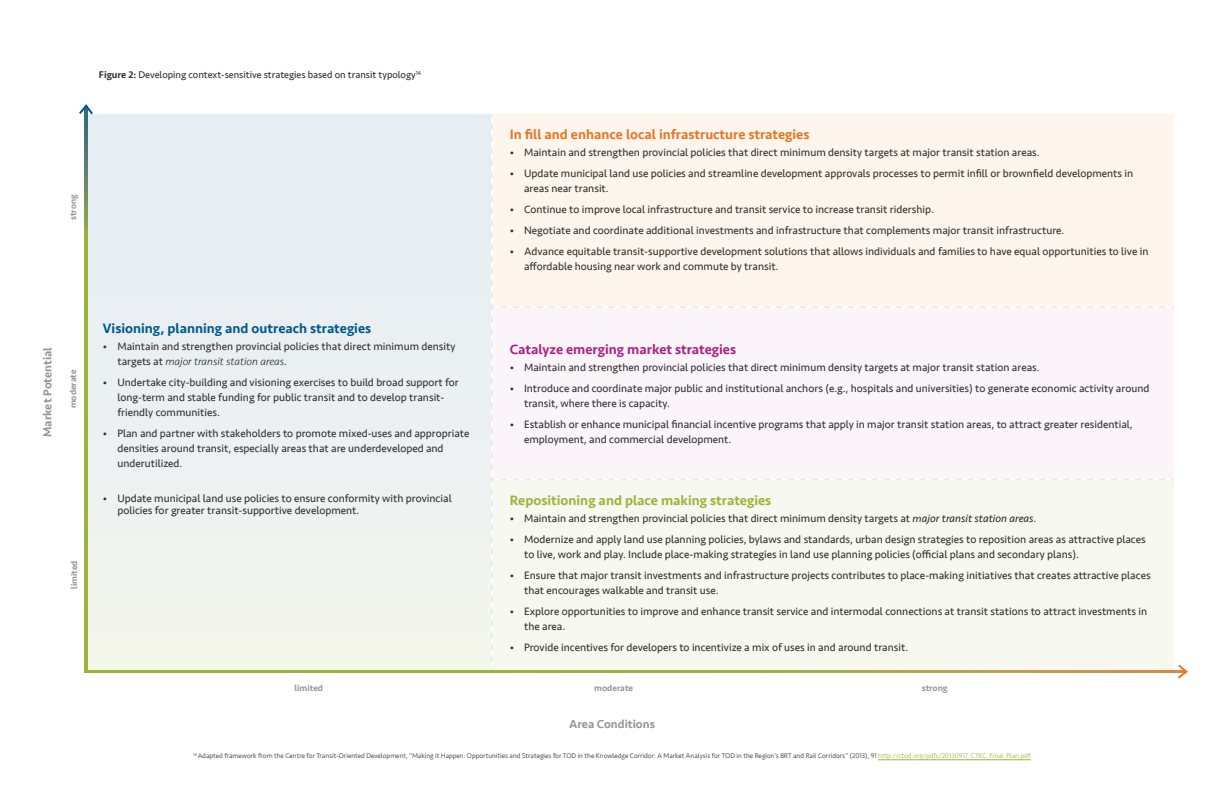
<style>
.page{position:relative;width:1224px;height:792px;background:#fff}
.page>*{position:absolute;margin:0;border:0;box-sizing:border-box;transform-origin:0 0}
.t1{font:500 14px "Seravek";color:#e77525}
.t2{font:500 14px "Seravek";color:#00578a}
.t3{font:500 14px "Seravek";color:#9cb33b}
.t4{font:500 14px "Seravek";color:#aa2185}
.t5{font:500 12px "Seravek";color:#939598}
.t6{font:11px/15px "Seravek";color:#2e2e2e}
.t7{font:10px "Seravek";color:#2e2e2e}
.t8{font:500 9px "Seravek";color:#939598}
.t9{font:300 7px "Seravek";color:#2e2e2e}
.s1{font-weight:500}
.s2{font-weight:300;font-style:italic}
.s3{font-style:italic}
.s4{color:#9cb33b}
</style>
<div class="page">
<div style="left:87px;top:114px;width:405px;height:556px;background:#ebf0f2"></div>
<div style="left:492px;top:307px;width:682px;height:172px;background:#fbf4f9"></div>
<div style="left:492px;top:114px;width:682px;height:193px;background:#fef5ed"></div>
<div style="left:492px;top:479px;width:682px;height:193px;background:#f7f8f0"></div>
<hr style="left:492px;top:306px;width:682px;height:2px;background:#fff">
<hr style="left:492px;top:479px;width:682px;height:1px;background:#fff">
<hr style="left:491px;top:114px;width:1px;height:193px;background:#fff">
<hr style="left:491px;top:307px;width:1px;height:173px;background:#fff">
<hr style="left:491px;top:480px;width:1px;height:191px;background:#fff">
<svg style="left:501px;top:306px;width:673px;height:2px"></svg>
<svg style="left:501px;top:479px;width:673px;height:1px"></svg>
<svg style="left:491px;top:114px;width:1px;height:184px"></svg>
<svg style="left:491px;top:304px;width:4px;height:166px"></svg>
<svg style="left:491px;top:477px;width:4px;height:185px"></svg>
<hr style="left:878px;top:760px;width:153px;height:1px;background:#9cb33b">
<svg style="left:85px;top:117px;width:2px;height:553px"></svg>
<svg style="left:79px;top:104px;width:14px;height:13px"></svg>
<svg style="left:85px;top:670px;width:1091px;height:3px;background:#a7ab42"></svg>
<svg style="left:1176px;top:664px;width:12px;height:15px"></svg>
<p class="t8" style="left:68px;top:220px;width:27px;rotate:-90deg">strong</p>
<p class="t5" style="left:40px;top:437px;width:91px;rotate:-90deg">Market Potential</p>
<p class="t8" style="left:67px;top:408px;width:40px;rotate:-90deg">moderate</p>
<p class="t8" style="left:69px;top:589px;width:30px;rotate:-90deg">limited</p>
<p class="t7" style="left:99px;top:67px;width:324px"><span class="s1">Figure 2:</span> Developing context-sensitive strategies based on transit typology<sup>14</sup></p>
<p class="t2" style="left:103px;top:320px;width:270px">Visioning, planning and outreach strategies</p>
<p class="t6" style="left:117px;top:339px;width:340px;text-indent:-14px">• Maintain and strengthen provincial policies that direct minimum density targets at <span class="s2">major transit station areas</span>.</p>
<p class="t6" style="left:117px;top:375px;width:343px;text-indent:-14px">• Undertake city-building and visioning exercises to build broad support for long-term and stable funding for public transit and to develop transit&shy;friendly communities.</p>
<p class="t6" style="left:117px;top:426px;width:354px;text-indent:-14px">• Plan and partner with stakeholders to promote mixed-uses and appropriate densities around transit, especially areas that are underdeveloped and underutilized.</p>
<p class="t1" style="left:510px;top:126px;width:301px">In fill and enhance local infrastructure strategies</p>
<p class="t6" style="left:510px;top:145px;width:531px">• Maintain and strengthen provincial policies that direct minimum density targets at major transit station areas.</p>
<p class="t6" style="left:524px;top:166px;width:611px;text-indent:-14px">• Update municipal land use policies and streamline development approvals processes to permit infill or brownfield developments in areas near transit.</p>
<p class="t6" style="left:510px;top:202px;width:426px">• Continue to improve local infrastructure and transit service to increase transit ridership.</p>
<p class="t6" style="left:510px;top:223px;width:556px">• Negotiate and coordinate additional investments and infrastructure that complements major transit infrastructure.</p>
<p class="t6" style="left:524px;top:244px;width:626px;text-indent:-14px">• Advance equitable transit-supportive development solutions that allows individuals and families to have equal opportunities to live in affordable housing near work and commute by transit.</p>
<p class="t4" style="left:510px;top:341px;width:228px">Catalyze emerging market strategies</p>
<p class="t6" style="left:510px;top:360px;width:531px">• Maintain and strengthen provincial policies that direct minimum density targets at major transit station areas.</p>
<p class="t6" style="left:524px;top:381px;width:627px;text-indent:-14px">• Introduce and coordinate major public and institutional anchors (e.g., hospitals and universities) to generate economic activity around transit, where there is capacity.</p>
<p class="t6" style="left:524px;top:417px;width:610px;text-indent:-14px">• Establish or enhance municipal financial incentive programs that apply in major transit station areas, to attract greater residential, employment, and commercial development.</p>
<p class="t6" style="left:117px;top:492px;width:336px;line-height:12px;text-indent:-14px">• Update municipal land use policies to ensure conformity with provincial policies for greater transit-supportive development.</p>
<p class="t3" style="left:510px;top:491px;width:263px">Repositioning and place making strategies</p>
<p class="t6" style="left:510px;top:510px;width:528px">• Maintain and strengthen provincial policies that direct minimum density targets at <span class="s3">major transit station areas</span>.</p>
<p class="t6" style="left:524px;top:531px;width:623px;text-indent:-14px">• Modernize and apply land use planning policies, bylaws and standards, urban design strategies to reposition areas as attractive places to live, work and play. Include place-making strategies in land use planning policies (official plans and secondary plans).</p>
<p class="t6" style="left:524px;top:567px;width:628px;text-indent:-14px">• Ensure that major transit investments and infrastructure projects contributes to place-making initiatives that creates attractive places that encourages walkable and transit use.</p>
<p class="t6" style="left:524px;top:603px;width:624px;text-indent:-14px">• Explore opportunities to improve and enhance transit service and intermodal connections at transit stations to attract investments in the area.</p>
<p class="t6" style="left:510px;top:639px;width:400px">• Provide incentives for developers to incentivize a mix of uses in and around transit.</p>
<p class="t8" style="left:294px;top:682px;width:30px">limited</p>
<p class="t8" style="left:594px;top:682px;width:40px">moderate</p>
<p class="t5" style="left:569px;top:717px;width:87px">Area Conditions</p>
<p class="t8" style="left:922px;top:682px;width:27px">strong</p>
<p class="t9" style="left:193px;top:752px;width:839px"><sup>14</sup> Adapted framework from the Centre for Transit-Oriented Development, “Making it Happen: Opportunities and Strategies for TOD in the Knowledge Corridor: A Market Analysis for TOD in the Region’s BRT and Rail Corridors” (2013), 91 <span class="s4">http://ctod.org/pdfs/20130917_CTKC_Final_Plan.pdf</span></p>
</div>
